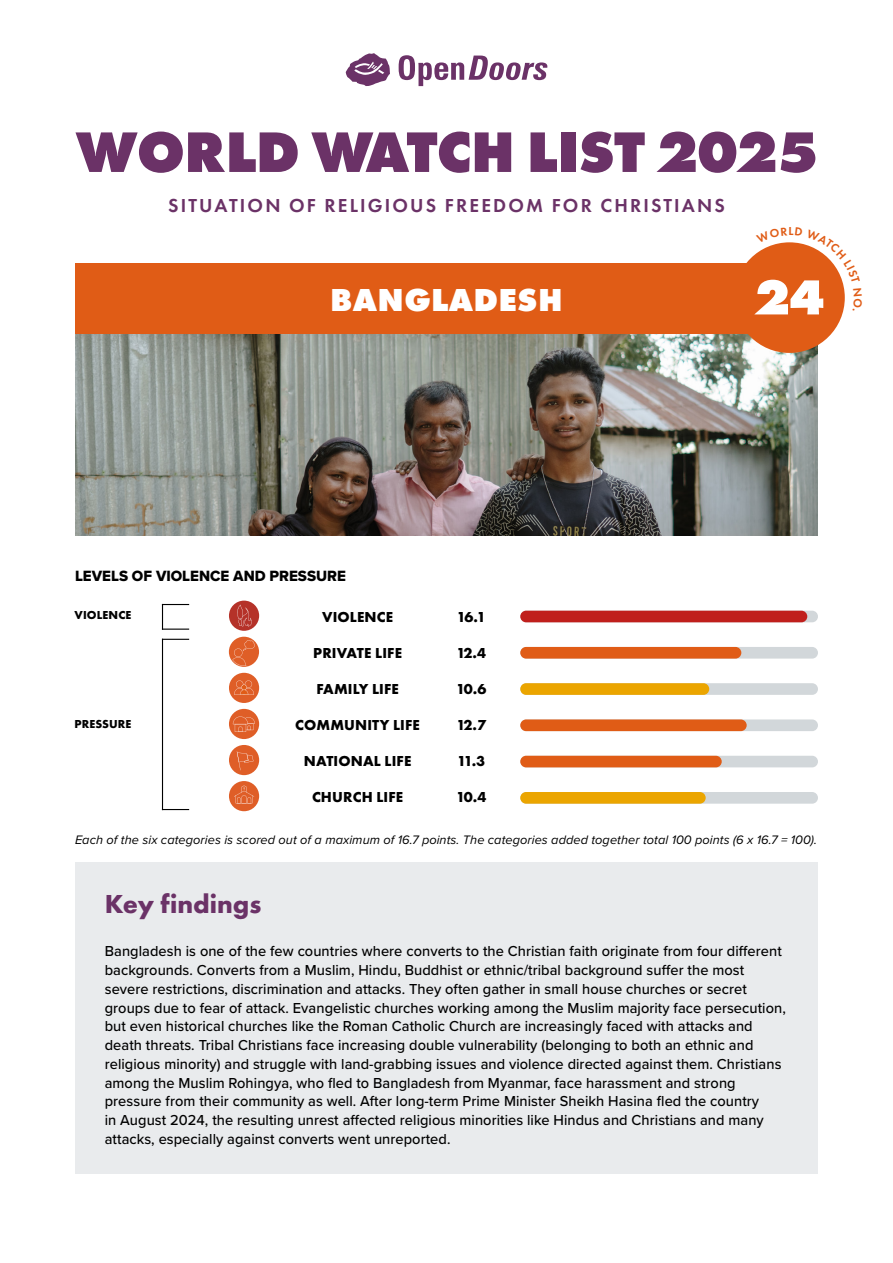
<style>
.page{position:relative;width:893px;height:1263px;background:#fff}
.page>*{position:absolute;margin:0;border:0;box-sizing:border-box;transform-origin:0 0}
.t1{font:800 59.25px "Futura PT";letter-spacing:-.015em;color:#6b3267}
.t2{font:800 51px "Futura PT";color:#fff}
.t3{font:800 33px "Futura PT";letter-spacing:.01em;color:#fff}
.t4{font:700 27px "Futura PT";color:#6b3267}
.t5{font:600 19.5px "Futura PT";letter-spacing:.11em;color:#6b3267}
.t6{font:15.45px "Proxima Nova Extrabld";color:#000}
.t7{font:500 15px/18.8px "Proxima Nova";letter-spacing:.005em;color:#000}
.t8{font:700 15px "Futura PT";letter-spacing:.01em;color:#000}
.t9{font:italic 12.75px "Proxima Nova";letter-spacing:.005em;color:#000}
.t10{font:700 12px "Futura PT";letter-spacing:.01em;color:#000}
.t11{font:600 12px "Futura PT";color:#e05c16}
</style>
<div class="page">
<div style="left:75px;top:862px;width:743px;height:312px;background:#e9ebed"></div>
<svg style="left:345px;top:53px;width:45px;height:33px"></svg>
<svg style="left:399px;top:55px;width:148px;height:31px"></svg>
<img style="left:75px;top:334px;width:743px;height:202px">
<div style="left:75px;top:263px;width:743px;height:71px;background:#e05c16"></div>
<div style="left:734px;top:242px;width:111px;height:111px;background:#e05c16;border-radius:50%"></div>
<svg style="left:163px;top:639px;width:26px;height:1px"></svg>
<svg style="left:163px;top:809px;width:26px;height:1px"></svg>
<hr style="left:162px;top:639px;width:1px;height:171px;background:#000">
<svg style="left:162px;top:604px;width:27px;height:26px"></svg>
<div style="left:229px;top:601px;width:30px;height:30px;background:#b53229;border-radius:50%"></div>
<svg style="left:237px;top:605px;width:15px;height:21px"></svg>
<div style="left:229px;top:637px;width:30px;height:30px;background:#df5e27;border-radius:50%"></div>
<svg style="left:232px;top:640px;width:23px;height:26px"></svg>
<div style="left:229px;top:673px;width:30px;height:30px;background:#df5e27;border-radius:50%"></div>
<svg style="left:234px;top:680px;width:20px;height:15px"></svg>
<div style="left:229px;top:709px;width:30px;height:30px;background:#df5e27;border-radius:50%"></div>
<svg style="left:233px;top:716px;width:22px;height:16px"></svg>
<div style="left:229px;top:745px;width:30px;height:30px;background:#df5e27;border-radius:50%"></div>
<svg style="left:237px;top:751px;width:16px;height:19px"></svg>
<div style="left:229px;top:781px;width:30px;height:30px;background:#df5e27;border-radius:50%"></div>
<svg style="left:234px;top:785px;width:20px;height:18px"></svg>
<div style="left:520px;top:792px;width:298px;height:12px;background:#d2d7da;border-radius:6px"></div>
<div style="left:520px;top:647px;width:298px;height:12px;background:#d2d7da;border-radius:6px"></div>
<div style="left:520px;top:611px;width:298px;height:11px;background:#d2d7da;border-radius:6px"></div>
<div style="left:520px;top:683px;width:298px;height:12px;background:#d2d7da;border-radius:6px"></div>
<div style="left:520px;top:756px;width:298px;height:11px;background:#d2d7da;border-radius:6px"></div>
<div style="left:520px;top:719px;width:298px;height:12px;background:#d2d7da;border-radius:6px"></div>
<div style="left:520px;top:792px;width:186px;height:12px;background:#eba500;border-radius:6px"></div>
<div style="left:520px;top:756px;width:202px;height:11px;background:#e05c16;border-radius:6px"></div>
<div style="left:520px;top:719px;width:227px;height:12px;background:#e05c16;border-radius:6px"></div>
<div style="left:520px;top:683px;width:189px;height:12px;background:#eba500;border-radius:6px"></div>
<div style="left:520px;top:647px;width:221px;height:12px;background:#e05c16;border-radius:6px"></div>
<div style="left:520px;top:611px;width:287px;height:11px;background:#c01f1c;border-radius:6px"></div>
<svg style="left:795px;top:242px;width:50px;height:69px"></svg>
<h1 class="t1" style="left:75px;top:114px;width:744px">WORLD WATCH LIST 2025</h1>
<h3 class="t5" style="left:168px;top:193px;width:558px">SITUATION OF RELIGIOUS FREEDOM FOR CHRISTIANS</h3>
<h3 class="t3" style="left:330px;top:278px;width:234px">BANGLADESH</h3>
<p class="t6" style="left:75px;top:565px;width:272px">LEVELS OF VIOLENCE AND PRESSURE</p>
<p class="t10" style="left:75px;top:607px;width:58px">VIOLENCE</p>
<p class="t10" style="left:75px;top:716px;width:58px">PRESSURE</p>
<p class="t8" style="left:322px;top:607px;width:73px">VIOLENCE</p>
<p class="t8" style="left:313px;top:643px;width:90px">PRIVATE LIFE</p>
<p class="t8" style="left:316px;top:679px;width:84px">FAMILY LIFE</p>
<p class="t8" style="left:295px;top:715px;width:126px">COMMUNITY LIFE</p>
<p class="t8" style="left:304px;top:751px;width:109px">NATIONAL LIFE</p>
<p class="t8" style="left:312px;top:787px;width:93px">CHURCH LIFE</p>
<p class="t8" style="left:457px;top:607px;width:31px">16.1</p>
<p class="t8" style="left:456px;top:643px;width:31px">12.4</p>
<p class="t8" style="left:456px;top:679px;width:32px">10.6</p>
<p class="t8" style="left:456px;top:715px;width:31px">12.7</p>
<p class="t8" style="left:457px;top:751px;width:30px">11.3</p>
<p class="t8" style="left:456px;top:787px;width:32px">10.4</p>
<p class="t11" style="left:788px;top:224px;width:7px">L</p>
<h2 class="t2" style="left:754px;top:265px;width:72px">24</h2>
<p class="t9" style="left:75px;top:830px;width:743px">Each of the six categories is scored out of a maximum of 16.7 points. The categories added together total 100 points (6 x 16.7 = 100).</p>
<h3 class="t4" style="left:105px;top:886px;width:158px">Key findings</h3>
<p class="t7" style="left:105px;top:941px;width:683px">Bangladesh is one of the few countries where converts to the Christian faith originate from four different backgrounds. Converts from a Muslim, Hindu, Buddhist or ethnic/tribal background suffer the most severe restrictions, discrimination and attacks. They often gather in small house churches or secret groups due to fear of attack. Evangelistic churches working among the Muslim majority face persecution, but even historical churches like the Roman Catholic Church are increasingly faced with attacks and death threats. Tribal Christians face increasing double vulnerability (belonging to both an ethnic and religious minority) and struggle with land-grabbing issues and violence directed against them. Christians among the Muslim Rohingya, who fled to Bangladesh from Myanmar, face harassment and strong pressure from their community as well. After long-term Prime Minister Sheikh Hasina fled the country<br>in August 2024, the resulting unrest affected religious minorities like Hindus and Christians and many attacks, especially against converts went unreported.</p>
</div>
